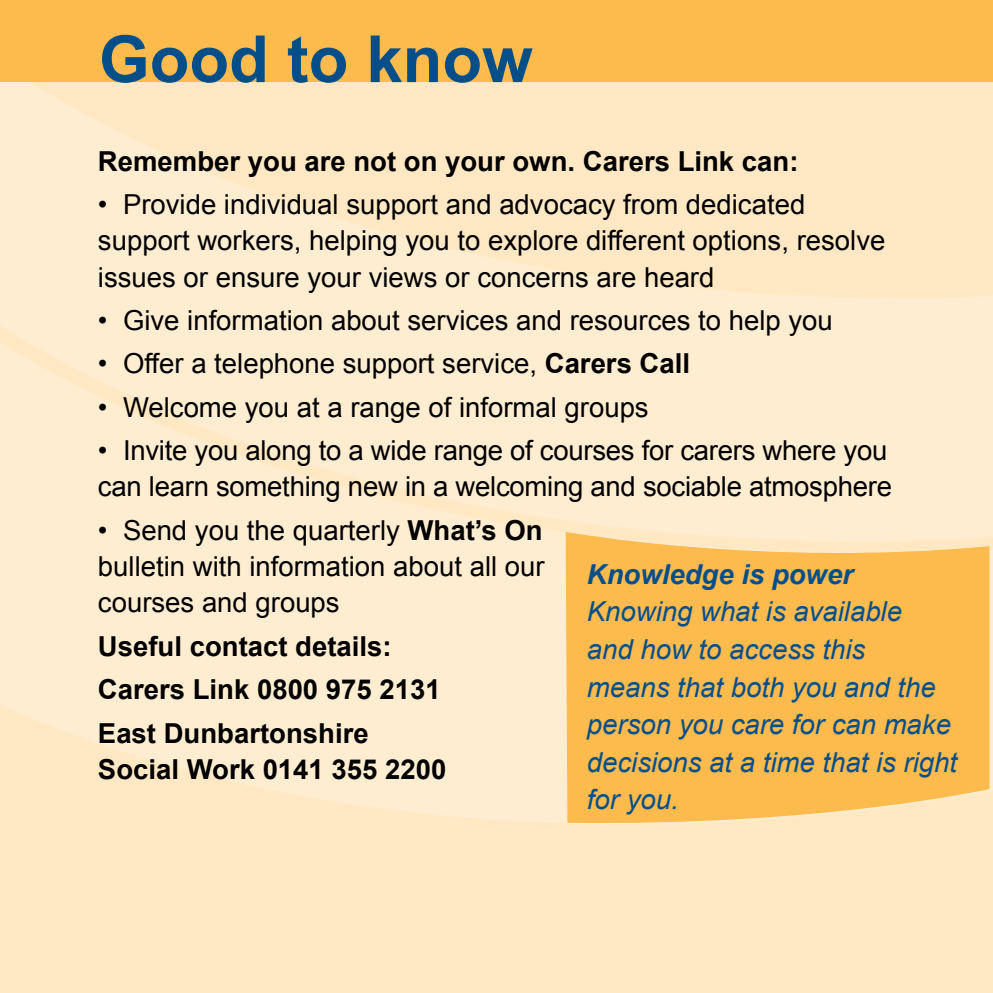
<style>
.page{position:relative;width:993px;height:993px;background:#fff}
.page>*{position:absolute;margin:0;border:0;box-sizing:border-box;transform-origin:0 0}
.t1{font:700 65px "Arial";color:#044f8a}
.t2{font:27.5px/36.2px "Arial";color:#000}
.t3{font:700 27.5px/43.2px "Arial";color:#000}
.t4{font:italic 27.5px/37.5px "Arial";color:#044f8a}
.t5{font:italic 700 27.5px "Arial";color:#044f8a}
.s1{font-weight:700}
</style>
<div class="page">
<img style="left:0;top:81px;width:992px;height:911px">
<div style="left:0;top:0;width:992px;height:81px;background:#fdba4d"></div>
<svg style="left:565px;top:531px;width:424px;height:295px;background:#fdbe59"></svg>
<h1 class="t1" style="left:99px;top:16px;width:435px">Good to know</h1>
<p class="t3" style="left:98px;top:140px;width:701px">Remember you are not on your own. Carers Link can:</p>
<p class="t2" style="left:98px;top:186px;width:788px">• Provide individual support and advocacy from dedicated support workers, helping you to explore different options, resolve issues or ensure your views or concerns are heard</p>
<p class="t2" style="left:98px;top:302px;width:736px">• Give information about services and resources to help you</p>
<p class="t2" style="left:98px;top:346px;width:593px">• Offer a telephone support service, <span class="s1">Carers Call</span></p>
<p class="t2" style="left:98px;top:389px;width:552px">• Welcome you at a range of informal groups</p>
<p class="t2" style="left:98px;top:432px;width:795px">• Invite you along to a wide range of courses for carers where you can learn something new in a welcoming and sociable atmosphere</p>
<p class="t2" style="left:98px;top:512px;width:448px;text-align:justify">• Send you the quarterly <span class="s1">What’s On </span>bulletin with information about all our courses and groups</p>
<p class="t3" style="left:98px;top:625px;width:344px">Useful contact details:<br>Carers Link 0800 975 2131<br>East Dunbartonshire</p>
<p class="t3" style="left:98px;top:748px;width:350px">Social Work 0141 355 2200</p>
<p class="t5" style="left:586px;top:556px;width:267px">Knowledge is power</p>
<p class="t4" style="left:586px;top:593px;width:371px">Knowing what is available<br>and how to access this<br>means that both you and the person you care for can make decisions at a time that is right for you.</p>
</div>
